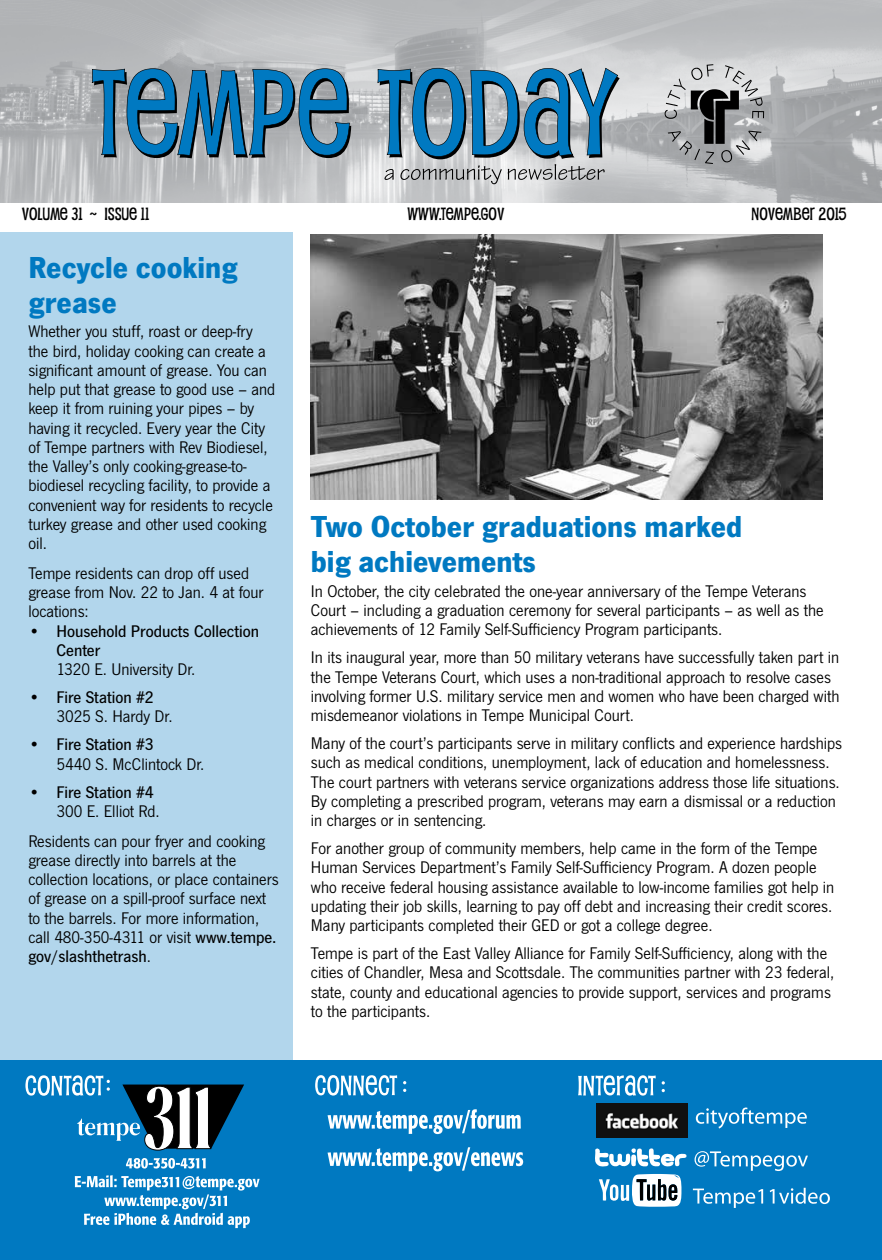
<style>
.page{position:relative;width:882px;height:1260px;background:#fff}
.page>*{position:absolute;margin:0;border:0;box-sizing:border-box;transform-origin:0 0}
.t1{font:700 31.5px/35px "News Got T";color:#0079c1}
.t2{font:17.5px/19.2px "News Got T";color:#000}
.t3{font:500 17.5px/19.2px "News Got T";color:#000}
.t4{font:700 17.5px "Pupcat Rg";color:#000}
.s1{font-weight:400}
.s2{font-weight:500}
</style>
<div class="page">
<img style="left:0;top:0;width:882px;height:203px">
<div style="left:0;top:232px;width:292px;height:835px;background:#b2d6ec"></div>
<svg style="left:92px;top:68px;width:259px;height:90px;background:#5083a1"></svg>
<svg style="left:378px;top:68px;width:242px;height:116px;background:#759ab1"></svg>
<svg style="left:665px;top:64px;width:99px;height:100px;background:#9c9d9f"></svg>
<div style="left:0;top:1060px;width:882px;height:200px;background:#0079c1"></div>
<svg style="left:578px;top:1075px;width:78px;height:21px"></svg>
<svg style="left:662px;top:1081px;width:3px;height:11px"></svg>
<svg style="left:695px;top:1151px;width:113px;height:20px"></svg>
<svg style="left:696px;top:1108px;width:111px;height:20px"></svg>
<svg style="left:693px;top:1189px;width:70px;height:19px"></svg>
<img style="left:597px;top:1103px;width:90px;height:34px">
<svg style="left:599px;top:1174px;width:83px;height:33px"></svg>
<svg style="left:595px;top:1148px;width:92px;height:19px"></svg>
<svg style="left:770px;top:1188px;width:60px;height:16px"></svg>
<svg style="left:126px;top:1158px;width:80px;height:11px"></svg>
<svg style="left:75px;top:1175px;width:185px;height:53px"></svg>
<svg style="left:315px;top:1075px;width:82px;height:21px"></svg>
<svg style="left:403px;top:1081px;width:3px;height:11px"></svg>
<svg style="left:328px;top:1109px;width:193px;height:25px"></svg>
<svg style="left:328px;top:1147px;width:195px;height:24px"></svg>
<svg style="left:25px;top:1075px;width:219px;height:76px"></svg>
<img style="left:311px;top:234px;width:512px;height:265px">
<p class="t4" style="left:22px;top:203px;width:129px">VOLUME 31 ~ ISSUE 11</p>
<p class="t4" style="left:407px;top:203px;width:98px">WWW.TEMPE.GOV</p>
<p class="t4" style="left:752px;top:203px;width:97px">NOVEMBER 2015</p>
<h1 class="t1" style="left:28px;top:249px;width:211px">Recycle cooking grease</h1>
<p class="t2" style="left:28px;top:321px;width:248px">Whether you stuff, roast or deep-fry the bird, holiday cooking can create a significant amount of grease. You can help put that grease to good use – and keep it from ruining your pipes – by having it recycled. Every year the City of Tempe partners with Rev Biodiesel, the Valley’s only cooking-grease-to&shy;biodiesel recycling facility, to provide a convenient way for residents to recycle turkey grease and other used cooking oil.</p>
<p class="t2" style="left:28px;top:563px;width:237px">Tempe residents can drop off used grease from Nov. 22 to Jan. 4 at four locations:</p>
<p class="t3" style="left:56px;top:621px;width:204px;text-indent:-28px"><span class="s1">•</span> Household Products Collection<br>Center</p>
<p class="t2" style="left:56px;top:659px;width:141px">1320 E. University Dr.</p>
<p class="t2" style="left:56px;top:687px;width:118px;text-indent:-28px">• <span class="s2">Fire Station #2<br></span>3025 S. Hardy Dr.</p>
<p class="t2" style="left:56px;top:734px;width:150px;text-indent:-28px">• <span class="s2">Fire Station #3<br></span>5440 S. McClintock Dr.</p>
<p class="t3" style="left:28px;top:782px;width:127px">• Fire Station #4</p>
<p class="t2" style="left:28px;top:796px;width:238px;line-height:29.8px;text-indent:28px">300 E. Elliot Rd.<br>Residents can pour fryer and cooking</p>
<p class="t2" style="left:28px;top:850px;width:252px">grease directly into barrels at the collection locations, or place containers of grease on a spill-proof surface next to the barrels. For more information, call 480-350-4311 or visit <span class="s2">www.tempe. gov/slashthetrash</span>.</p>
<h1 class="t1" style="left:311px;top:508px;width:433px">Two October graduations marked big achievements</h1>
<p class="t2" style="left:311px;top:581px;width:514px">In October, the city celebrated the one-year anniversary of the Tempe Veterans<br>Court – including a graduation ceremony for several participants – as well as the achievements of 12 Family Self-Sufficiency Program participants.</p>
<p class="t2" style="left:311px;top:647px;width:530px">In its inaugural year, more than 50 military veterans have successfully taken part in the Tempe Veterans Court, which uses a non-traditional approach to resolve cases involving former U.S. military service men and women who have been charged with misdemeanor violations in Tempe Municipal Court.</p>
<p class="t2" style="left:311px;top:733px;width:533px">Many of the court’s participants serve in military conflicts and experience hardships such as medical conditions, unemployment, lack of education and homelessness.<br>The court partners with veterans service organizations address those life situations.<br>By completing a prescribed program, veterans may earn a dismissal or a reduction in charges or in sentencing.</p>
<p class="t2" style="left:311px;top:838px;width:525px">For another group of community members, help came in the form of the Tempe Human Services Department’s Family Self-Sufficiency Program. A dozen people who receive federal housing assistance available to low-income families got help in updating their job skills, learning to pay off debt and increasing their credit scores.<br>Many participants completed their GED or got a college degree.</p>
<p class="t2" style="left:311px;top:943px;width:525px">Tempe is part of the East Valley Alliance for Family Self-Sufficiency, along with the cities of Chandler, Mesa and Scottsdale. The communities partner with 23 federal, state, county and educational agencies to provide support, services and programs to the participants.</p>
</div>
